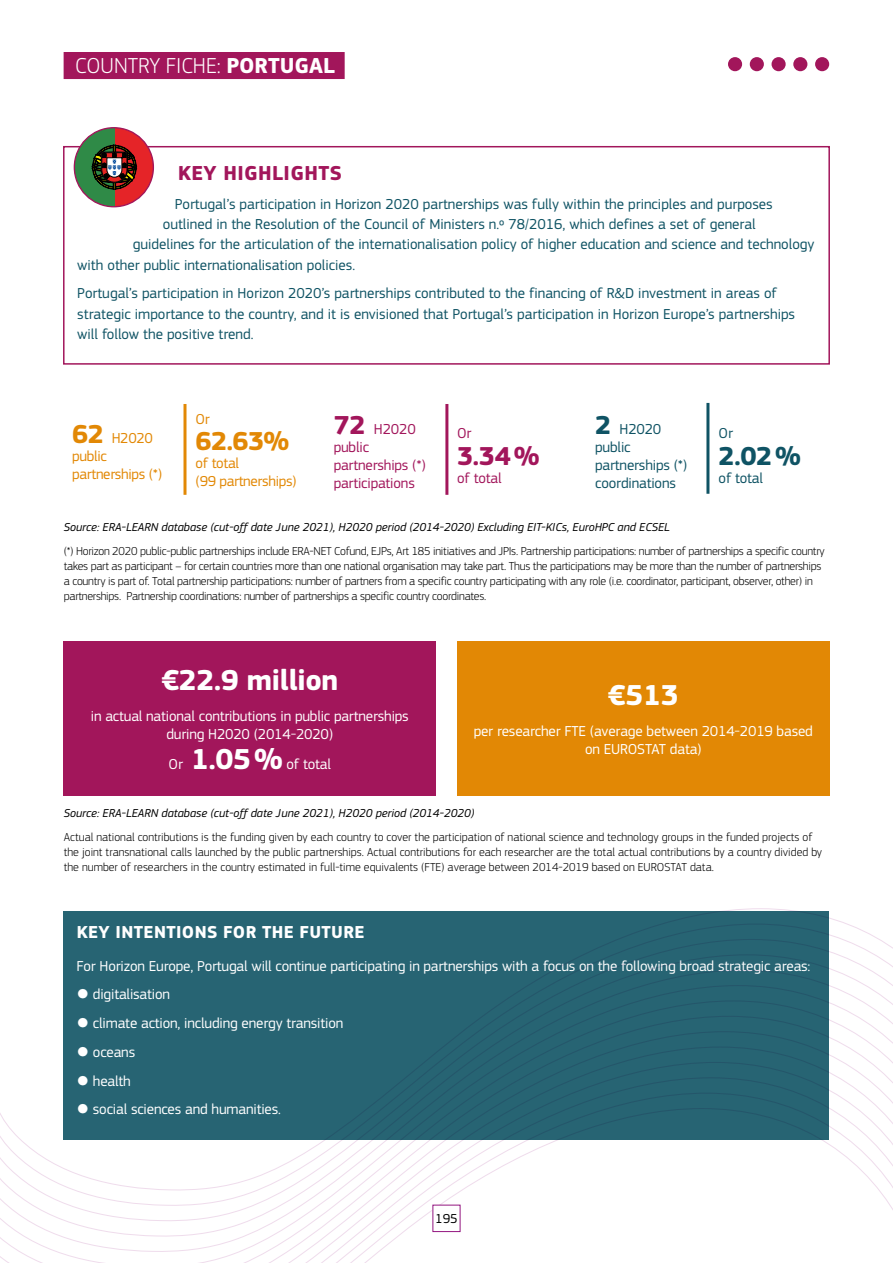
<style>
.page{position:relative;width:893px;height:1263px;background:#fff}
.page>*{position:absolute;margin:0;border:0;box-sizing:border-box;transform-origin:0 0}
.t1{font:700 30px "EC Square Sans Pro";letter-spacing:-.01em;color:#fff}
.t2{font:700 27px "EC Square Sans Pro";color:#e28805}
.t3{font:700 27px "EC Square Sans Pro";color:#a2165b}
.t4{font:700 27px "EC Square Sans Pro";color:#0f5364}
.t5{font:300 22.5px "EC Square Sans Pro";color:#fff}
.t6{font:700 22.5px "EC Square Sans Pro";color:#fff}
.t7{font:700 21px "EC Square Sans Pro";letter-spacing:.02em;color:#a2165b}
.t8{font:700 18px "EC Square Sans Pro";letter-spacing:.02em;color:#fff}
.t9{font:15px/18px "EC Square Sans Pro";color:#0f5364}
.t10{font:15px/18px "EC Square Sans Pro";letter-spacing:-.01em;color:#fff;text-align:center}
.t11{font:15px/18px "EC Square Sans Pro";letter-spacing:-.02em;color:#e28805}
.t12{font:15px/18px "EC Square Sans Pro";letter-spacing:-.01em;color:#a2165b}
.t13{font:13.5px "EC Square Sans Pro";color:#000}
.t14{font:300 12px/15px "EC Square Sans Pro";letter-spacing:-.02em;color:#000}
.t15{font:300 12px/15px "EC Square Sans Pro";color:#000}
.t16{font:italic 12px "EC Square Sans Pro";color:#000}
.s1{font-size:24px;color:#931680}
.s2{font-weight:700}
.s3{font-weight:700;color:#a2165b}
.s4{font-weight:700;font-size:27px}
.s5{font-weight:700;font-size:30px}
</style>
<div class="page">
<svg style="left:0;top:908px;width:892px;height:355px"></svg>
<div style="left:815px;top:57px;width:14px;height:14px;background:#a2165b;border-radius:50%"></div>
<div style="left:793px;top:57px;width:14px;height:14px;background:#a2165b;border-radius:50%"></div>
<div style="left:771px;top:57px;width:15px;height:14px;background:#a2165b;border-radius:50%"></div>
<div style="left:750px;top:57px;width:14px;height:14px;background:#a2165b;border-radius:50%"></div>
<div style="left:728px;top:57px;width:14px;height:14px;background:#a2165b;border-radius:50%"></div>
<div style="left:433px;top:1205px;width:27px;height:26px;background:#fff"></div>
<div style="left:64px;top:52px;width:281px;height:27px;background:#a2165b"></div>
<div style="left:63px;top:146px;width:767px;height:219px;border:2px solid #a2165b"></div>
<svg style="left:114px;top:128px;width:39px;height:79px;fill:#e52428"></svg>
<svg style="left:74px;top:128px;width:40px;height:79px;fill:#2f8a47"></svg>
<svg style="left:92px;top:145px;width:45px;height:45px;background:#5b3c2d"></svg>
<div style="left:74px;top:127px;width:80px;height:80px;border:1px solid #a2165b;border-radius:50%"></div>
<hr style="left:183px;top:404px;width:3px;height:91px;background:#e28805">
<hr style="left:445px;top:404px;width:3px;height:91px;background:#a2165b">
<div style="left:64px;top:641px;width:372px;height:155px;background:#a2165b"></div>
<div style="left:457px;top:641px;width:373px;height:155px;background:#e28805"></div>
<div style="left:64px;top:911px;width:765px;height:229px;background:#276473"></div>
<hr style="left:706px;top:403px;width:3px;height:91px;background:#0f5364">
<h3 class="t6" style="left:226px;top:52px;width:41px">???<span class="s1">?</span></h3>
<h3 class="t5" style="left:75px;top:53px;width:271px">COUNTRY FICHE: <span class="s2">PORTUGAL</span><span class="s3">?</span></h3>
<h3 class="t7" style="left:178px;top:161px;width:165px">KEY HIGHLIGHTS</h3>
<p class="t9" style="left:175px;top:195px;width:599px">Portugal’s participation in Horizon 2020 partnerships was fully within the principles and purposes</p>
<p class="t9" style="left:163px;top:215px;width:594px">outlined in the Resolution of the Council of Ministers n.º 78/2016, which defines a set of general</p>
<p class="t9" style="left:133px;top:235px;width:683px">guidelines for the articulation of the internationalisation policy of higher education and science and technology</p>
<p class="t9" style="left:77px;top:256px;width:279px">with other public internationalisation policies.</p>
<p class="t9" style="left:77px;top:283px;width:719px;line-height:20.2px">Portugal’s participation in Horizon 2020’s partnerships contributed to the financing of R&amp;D investment in areas of strategic importance to the country, and it is envisioned that Portugal’s participation in Horizon Europe’s partnerships will follow the positive trend.</p>
<p class="t11" style="left:196px;top:410px;width:16px">Or</p>
<h2 class="t2" style="left:196px;top:425px;width:95px">62.63%</h2>
<p class="t11" style="left:196px;top:454px;width:102px">of total<br>(99 partnerships)</p>
<p class="t12" style="left:334px;top:420px;width:93px"><span class="s4">72</span> H2020 public partnerships (*) participations</p>
<p class="t9" style="left:595px;top:420px;width:93px"><span class="s4">2</span> H2020 public partnerships (*) coordinations</p>
<p class="t11" style="left:72px;top:429px;width:91px"><span class="s4">62</span> H2020 public partnerships (*)</p>
<p class="t12" style="left:457px;top:425px;width:16px">Or</p>
<h2 class="t3" style="left:457px;top:440px;width:84px">3.34%</h2>
<p class="t12" style="left:457px;top:469px;width:46px">of total</p>
<p class="t16" style="left:64px;top:520px;width:608px">Source: ERA-LEARN database (cut-off date June 2021), H2020 period (2014-2020) Excluding EIT-KICs, EuroHPC and ECSEL</p>
<p class="t14" style="left:64px;top:543px;width:762px">(*) Horizon 2020 public-public partnerships include ERA-NET Cofund, EJPs, Art 185 initiatives and JPIs. Partnership participations: number of partnerships a specific country takes part as participant – for certain countries more than one national organisation may take part. Thus the participations may be more than the number of partnerships a country is part of. Total partnership participations: number of partners from a specific country participating with any role (i.e. coordinator, participant, observer, other) in partnerships. Partnership coordinations: number of partnerships a specific country coordinates.</p>
<p class="t9" style="left:719px;top:425px;width:16px">Or</p>
<h2 class="t4" style="left:719px;top:440px;width:84px">2.02%</h2>
<p class="t9" style="left:719px;top:469px;width:46px">of total</p>
<h1 class="t1" style="left:161px;top:662px;width:178px">€22.9 million</h1>
<p class="t10" style="left:91px;top:707px;width:319px">in actual national contributions in public partnerships during H2020 (2014-2020)</p>
<p class="t10" style="left:169px;top:755px;width:164px">Or <span class="s5">1.05%</span> of total</p>
<h1 class="t1" style="left:608px;top:677px;width:72px">€513</h1>
<p class="t10" style="left:474px;top:722px;width:341px">per researcher FTE (average between 2014-2019 based on EUROSTAT data)</p>
<p class="t16" style="left:64px;top:806px;width:412px">Source: ERA-LEARN database (cut-off date June 2021), H2020 period (2014-2020)</p>
<p class="t15" style="left:64px;top:829px;width:760px">Actual national contributions is the funding given by each country to cover the participation of national science and technology groups in the funded projects of the joint transnational calls launched by the public partnerships. Actual contributions for each researcher are the total actual contributions by a country divided by the number of researchers in the country estimated in full-time equivalents (FTE) average between 2014-2019 based on EUROSTAT data.</p>
<p class="t8" style="left:77px;top:921px;width:289px">KEY INTENTIONS FOR THE FUTURE</p>
<p class="t10" style="left:77px;top:957px;width:735px">For Horizon Europe, Portugal will continue participating in partnerships with a focus on the following broad strategic areas:</p>
<p class="t10" style="left:77px;top:985px;width:95px">● digitalisation</p>
<p class="t10" style="left:77px;top:1014px;width:268px">● climate action, including energy transition</p>
<p class="t10" style="left:77px;top:1043px;width:60px">● oceans</p>
<p class="t10" style="left:77px;top:1072px;width:56px">● health</p>
<p class="t10" style="left:77px;top:1100px;width:206px">● social sciences and humanities.</p>
<p class="t13" style="left:435px;top:1211px;width:24px">195</p>
</div>
